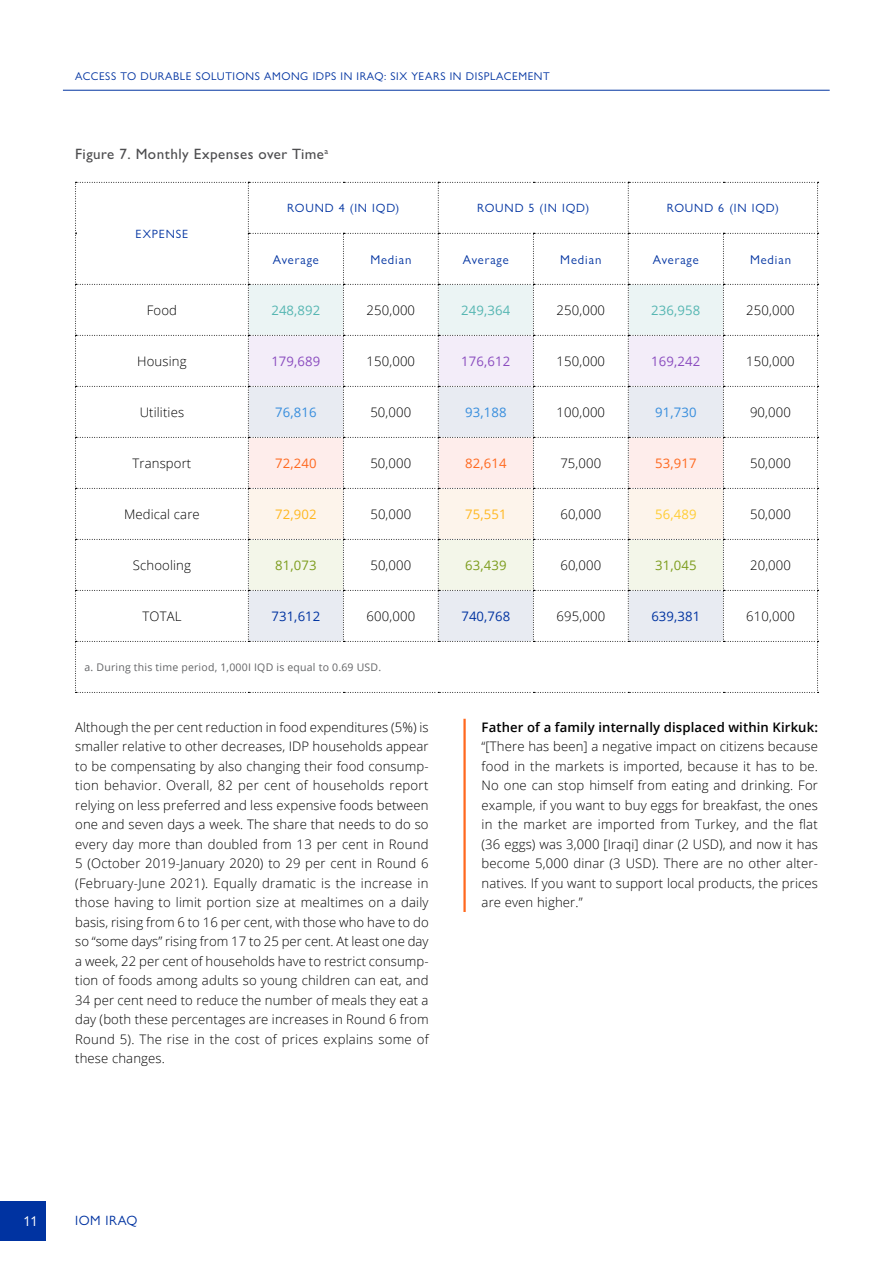
<style>
.page{position:relative;width:893px;height:1263px;background:#fff}
.page>*{position:absolute;margin:0;border:0;box-sizing:border-box;transform-origin:0 0}
.t1{font:500 15px "Gill Sans Nova";letter-spacing:.03em;color:#4d4d4f}
.t2{font:14.25px "Gill Sans Nova";color:#fff}
.t3{font:13.5px "Gill Sans Nova";letter-spacing:.04em;color:#0033a1}
.t4{font:300 13.2px/19.5px "Open Sans";letter-spacing:.01em;color:#000;text-align:justify}
.t5{font:600 13.2px "Open Sans";letter-spacing:.01em;color:#000}
.t6{font:13.2px "Open Sans";letter-spacing:.01em;color:#55b6b2}
.t7{font:13.2px "Open Sans";letter-spacing:.01em;color:#8a4cbf}
.t8{font:13.2px "Open Sans";letter-spacing:.01em;color:#0033a1}
.t9{font:13.2px "Open Sans";letter-spacing:.01em;color:#368ddd}
.t10{font:13.2px "Open Sans";letter-spacing:.01em;color:#ff681e}
.t11{font:13.2px "Open Sans";letter-spacing:.01em;color:#7c9c1c}
.t12{font:13.2px "Open Sans";letter-spacing:.01em;color:#ffb71e}
.t13{font:13.2px "Open Sans";color:#ffcd34}
.t14{font:12.75px "Gill Sans Nova";letter-spacing:.07em;color:#0033a1}
.t15{font:12px "Gill Sans Nova";letter-spacing:.07em;color:#0033a1}
.t16{font:11.25px "Gill Sans Nova";letter-spacing:.05em;color:#0033a1}
.t17{font:10.5px "Open Sans";letter-spacing:.02em;color:#636466}
</style>
<div class="page">
<svg style="left:75px;top:182px;width:744px;height:511px"></svg>
<hr style="left:463px;top:719px;width:3px;height:193px;background:#ff681e">
<hr style="left:63px;top:90px;width:767px;height:1px;background:#0033a1">
<div style="left:0;top:1201px;width:46px;height:39px;background:#0033a1"></div>
<p class="t16" style="left:75px;top:70px;width:476px">ACCESS TO DURABLE SOLUTIONS AMONG IDPS IN IRAQ: SIX YEARS IN DISPLACEMENT</p>
<p class="t1" style="left:75px;top:145px;width:255px">Figure 7. Monthly Expenses over Time<sup>a</sup></p>
<p class="t15" style="left:136px;top:226px;width:54px">EXPENSE</p>
<p class="t15" style="left:287px;top:201px;width:114px">ROUND 4 (IN IQD)</p>
<p class="t15" style="left:477px;top:201px;width:114px">ROUND 5 (IN IQD)</p>
<p class="t15" style="left:667px;top:201px;width:114px">ROUND 6 (IN IQD)</p>
<p class="t14" style="left:273px;top:251px;width:47px">Average</p>
<p class="t14" style="left:370px;top:251px;width:43px">Median</p>
<p class="t14" style="left:463px;top:251px;width:47px">Average</p>
<p class="t14" style="left:560px;top:251px;width:43px">Median</p>
<p class="t14" style="left:653px;top:251px;width:47px">Average</p>
<p class="t14" style="left:750px;top:251px;width:43px">Median</p>
<p class="t4" style="left:147px;top:300px;width:32px">Food</p>
<p class="t6" style="left:271px;top:301px;width:51px">248,892</p>
<p class="t4" style="left:367px;top:300px;width:50px">250,000</p>
<p class="t6" style="left:461px;top:301px;width:51px">249,364</p>
<p class="t4" style="left:557px;top:300px;width:50px">250,000</p>
<p class="t6" style="left:651px;top:301px;width:51px">236,958</p>
<p class="t4" style="left:746px;top:300px;width:50px">250,000</p>
<p class="t4" style="left:137px;top:351px;width:51px">Housing</p>
<p class="t7" style="left:271px;top:352px;width:51px">179,689</p>
<p class="t4" style="left:367px;top:351px;width:50px">150,000</p>
<p class="t7" style="left:461px;top:352px;width:51px">176,612</p>
<p class="t4" style="left:556px;top:351px;width:50px">150,000</p>
<p class="t7" style="left:651px;top:352px;width:51px">169,242</p>
<p class="t4" style="left:746px;top:351px;width:50px">150,000</p>
<p class="t4" style="left:140px;top:402px;width:46px">Utilities</p>
<p class="t9" style="left:275px;top:403px;width:43px">76,816</p>
<p class="t4" style="left:370px;top:402px;width:42px">50,000</p>
<p class="t9" style="left:465px;top:403px;width:43px">93,188</p>
<p class="t4" style="left:556px;top:402px;width:50px">100,000</p>
<p class="t9" style="left:655px;top:403px;width:43px">91,730</p>
<p class="t4" style="left:750px;top:402px;width:42px">90,000</p>
<p class="t4" style="left:132px;top:453px;width:60px">Transport</p>
<p class="t10" style="left:275px;top:454px;width:43px">72,240</p>
<p class="t4" style="left:370px;top:453px;width:42px">50,000</p>
<p class="t10" style="left:465px;top:454px;width:43px">82,614</p>
<p class="t4" style="left:560px;top:453px;width:42px">75,000</p>
<p class="t10" style="left:655px;top:454px;width:43px">53,917</p>
<p class="t4" style="left:750px;top:453px;width:42px">50,000</p>
<p class="t4" style="left:124px;top:504px;width:77px">Medical care</p>
<p class="t12" style="left:275px;top:505px;width:43px">72,902</p>
<p class="t4" style="left:370px;top:504px;width:42px">50,000</p>
<p class="t12" style="left:465px;top:505px;width:43px">75,551</p>
<p class="t4" style="left:560px;top:504px;width:42px">60,000</p>
<p class="t13" style="left:655px;top:505px;width:43px">56,489</p>
<p class="t4" style="left:750px;top:504px;width:42px">50,000</p>
<p class="t4" style="left:133px;top:555px;width:60px">Schooling</p>
<p class="t11" style="left:275px;top:556px;width:43px">81,073</p>
<p class="t4" style="left:370px;top:555px;width:42px">50,000</p>
<p class="t11" style="left:465px;top:556px;width:43px">63,439</p>
<p class="t4" style="left:560px;top:555px;width:42px">60,000</p>
<p class="t11" style="left:655px;top:556px;width:43px">31,045</p>
<p class="t4" style="left:750px;top:555px;width:42px">20,000</p>
<p class="t4" style="left:143px;top:606px;width:40px">TOTAL</p>
<p class="t8" style="left:271px;top:607px;width:51px">731,612</p>
<p class="t4" style="left:367px;top:606px;width:50px">600,000</p>
<p class="t8" style="left:461px;top:607px;width:51px">740,768</p>
<p class="t4" style="left:557px;top:606px;width:50px">695,000</p>
<p class="t8" style="left:651px;top:607px;width:51px">639,381</p>
<p class="t4" style="left:746px;top:606px;width:50px">610,000</p>
<p class="t17" style="left:85px;top:660px;width:298px">a. During this time period, 1,000I IQD is equal to 0.69 USD.</p>
<p class="t4" style="left:75px;top:717px;width:355px">Although the per cent reduction in food expenditures (5%) is smaller relative to other decreases, IDP households appear to be compensating by also changing their food consump&shy;tion behavior. Overall, 82 per cent of households report relying on less preferred and less expensive foods between one and seven days a week. The share that needs to do so every day more than doubled from 13 per cent in Round 5 (October 2019-January 2020) to 29 per cent in Round 6 (February-June 2021). Equally dramatic is the increase in those having to limit portion size at mealtimes on a daily basis, rising from 6 to 16 per cent, with those who have to do so “some days” rising from 17 to 25 per cent. At least one day a week, 22 per cent of households have to restrict consump&shy;tion of foods among adults so young children can eat, and 34 per cent need to reduce the number of meals they eat a day (both these percentages are increases in Round 6 from Round 5). The rise in the cost of prices explains some of these changes.</p>
<p class="t5" style="left:482px;top:718px;width:338px">Father of a family internally displaced within Kirkuk:</p>
<p class="t4" style="left:482px;top:736px;width:338px">“[There has been] a negative impact on citizens because food in the markets is imported, because it has to be.<br>No one can stop himself from eating and drinking. For example, if you want to buy eggs for breakfast, the ones in the market are imported from Turkey, and the flat (36 eggs) was 3,000 [Iraqi] dinar (2 USD), and now it has become 5,000 dinar (3 USD). There are no other alter&shy;natives. If you want to support local products, the prices are even higher.”</p>
<p class="t2" style="left:23px;top:1212px;width:16px">11</p>
<p class="t3" style="left:75px;top:1212px;width:64px">IOM IRAQ</p>
</div>
